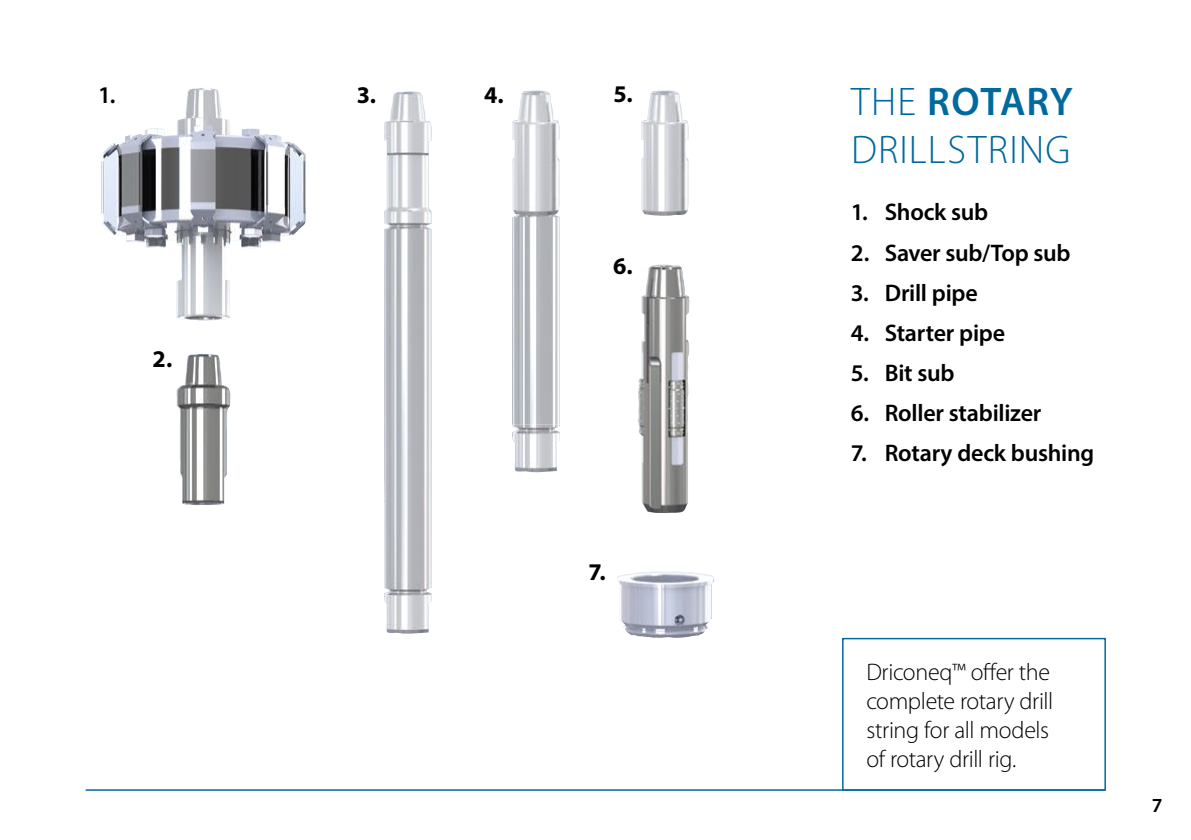
<style>
.page{position:relative;width:1191px;height:840px;background:#fff}
.page>*{position:absolute;margin:0;border:0;box-sizing:border-box;transform-origin:0 0}
.t1{font:300 40px/48px "Myriad Pro";letter-spacing:.03em;color:#00699e}
.t2{font:600 24px "Myriad Pro";letter-spacing:-.01em;color:#000}
.t3{font:300 24px/28.8px "Myriad Pro";letter-spacing:-.015em;color:#000}
.t4{font:700 24px "Myriad Pro";color:#000}
.t5{font:600 20px "Myriad Pro";color:#000}
.s1{font-weight:600}
</style>
<div class="page">
<div style="left:842px;top:637px;width:264px;height:153px;border:2px solid #00699e"></div>
<hr style="left:86px;top:788px;width:1019px;height:2px;background:#00699e">
<img style="left:101px;top:88px;width:205px;height:233px">
<img style="left:384px;top:91px;width:48px;height:543px">
<img style="left:512px;top:90px;width:48px;height:383px">
<img style="left:641px;top:90px;width:48px;height:126px">
<img style="left:617px;top:571px;width:97px;height:66px">
<img style="left:638px;top:264px;width:52px;height:249px">
<img style="left:176px;top:353px;width:55px;height:152px">
<p class="t2" style="left:98px;top:80px;width:19px">1.</p>
<p class="t4" style="left:153px;top:343px;width:21px">2.</p>
<p class="t4" style="left:357px;top:79px;width:21px">3.</p>
<p class="t4" style="left:484px;top:79px;width:21px">4.</p>
<p class="t4" style="left:613px;top:78px;width:21px">5.</p>
<p class="t4" style="left:613px;top:250px;width:21px">6.</p>
<p class="t4" style="left:588px;top:556px;width:19px">7.</p>
<h1 class="t1" style="left:851px;top:78px;width:223px">THE <span class="s1">ROTARY<br></span>DRILLSTRING</h1>
<p class="t2" style="left:850px;top:197px;width:139px">1. Shock sub</p>
<p class="t2" style="left:850px;top:237px;width:221px">2. Saver sub/Top sub</p>
<p class="t2" style="left:850px;top:277px;width:129px">3. Drill pipe</p>
<p class="t2" style="left:850px;top:317px;width:156px">4. Starter pipe</p>
<p class="t2" style="left:850px;top:357px;width:105px">5. Bit sub</p>
<p class="t2" style="left:850px;top:397px;width:192px">6. Roller stabilizer</p>
<p class="t2" style="left:850px;top:438px;width:245px">7. Rotary deck bushing</p>
<p class="t3" style="left:866px;top:657px;width:188px">Driconeq™ offer the complete rotary drill string for all models of rotary drill rig.</p>
<p class="t5" style="left:1151px;top:791px;width:12px">7</p>
</div>
